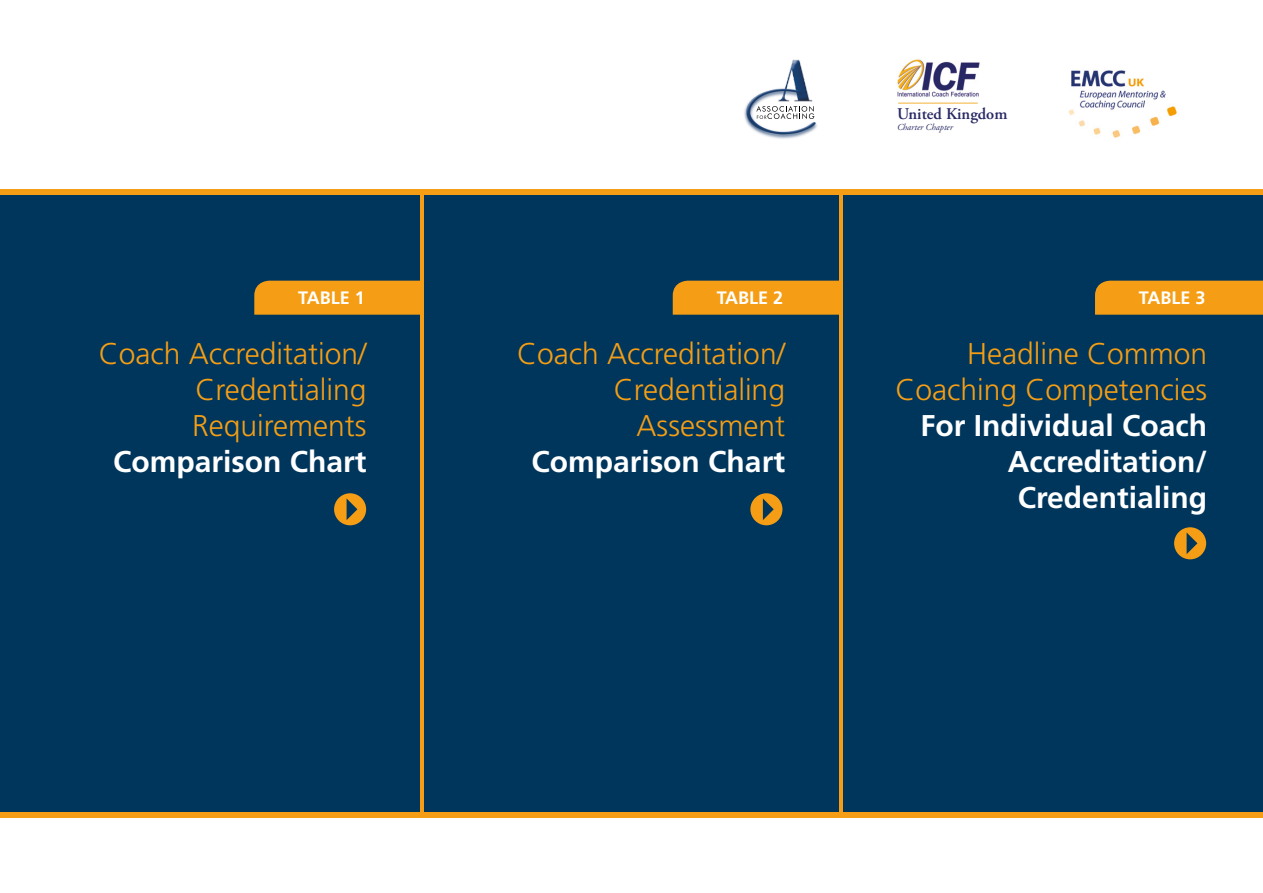
<style>
.page{position:relative;width:1263px;height:893px;background:#fff}
.page>*{position:absolute;margin:0;border:0;box-sizing:border-box;transform-origin:0 0}
.t1{font:300 30px/36px "Frutiger";color:#f59e15;text-align:right}
.t2{font:700 30px/36px "Frutiger";color:#fff;text-align:right}
.t3{font:700 18px "Frutiger";color:#fff}
.t4{font:600 16.35px "Adobe Garamond Pro";color:#282865}
.t5{font:italic 9.15px "Adobe Garamond Pro";color:#282865}
</style>
<div class="page">
<div style="left:0;top:191px;width:1263px;height:623px;background:#00365c"></div>
<img style="left:744px;top:59px;width:73px;height:80px">
<svg style="left:756px;top:106px;width:58px;height:13px"></svg>
<img style="left:1068px;top:70px;width:109px;height:68px">
<img style="left:897px;top:59px;width:83px;height:38px">
<hr style="left:898px;top:103px;width:80px;height:1px;background:#f5bb50">
<div style="left:254px;top:281px;width:166px;height:34px;background:#f59e15"></div>
<div style="left:673px;top:281px;width:166px;height:34px;background:#f59e15"></div>
<div style="left:1095px;top:281px;width:168px;height:34px;background:#f59e15"></div>
<hr style="left:420px;top:191px;width:3px;height:623px;background:#f59e15">
<hr style="left:839px;top:191px;width:4px;height:623px;background:#f59e15">
<div style="left:0;top:189px;width:1263px;height:6px;background:#f59e15"></div>
<div style="left:0;top:812px;width:1263px;height:6px;background:#f59e15"></div>
<div style="left:334px;top:493px;width:32px;height:32px;background:#f59e15;border-radius:50%"></div>
<svg style="left:347px;top:499px;width:10px;height:21px"></svg>
<div style="left:750px;top:493px;width:32px;height:32px;background:#f59e15;border-radius:50%"></div>
<svg style="left:763px;top:498px;width:11px;height:22px"></svg>
<div style="left:1174px;top:527px;width:32px;height:32px;background:#f59e15;border-radius:50%"></div>
<svg style="left:1186px;top:532px;width:11px;height:22px"></svg>
<p class="t4" style="left:897px;top:104px;width:112px">United Kingdom</p>
<p class="t5" style="left:897px;top:122px;width:57px">Charter Chapter</p>
<p class="t3" style="left:298px;top:288px;width:68px">TABLE 1</p>
<p class="t3" style="left:717px;top:288px;width:68px">TABLE 2</p>
<p class="t3" style="left:1139px;top:288px;width:68px">TABLE 3</p>
<p class="t1" style="left:192px;top:335px;width:176px;text-align:justify;text-indent:-93px">Coach Accreditation/ Credentialing Requirements</p>
<p class="t2" style="left:113px;top:443px;width:255px">Comparison Chart</p>
<p class="t1" style="left:517px;top:335px;width:269px">Coach Accreditation/<br>Credentialing<br>Assessment</p>
<p class="t2" style="left:532px;top:443px;width:255px">Comparison Chart</p>
<p class="t1" style="left:895px;top:335px;width:313px">Headline Common<br>Coaching Competencies</p>
<p class="t2" style="left:920px;top:407px;width:288px">For Individual Coach<br>Accreditation/<br>Credentialing</p>
</div>
